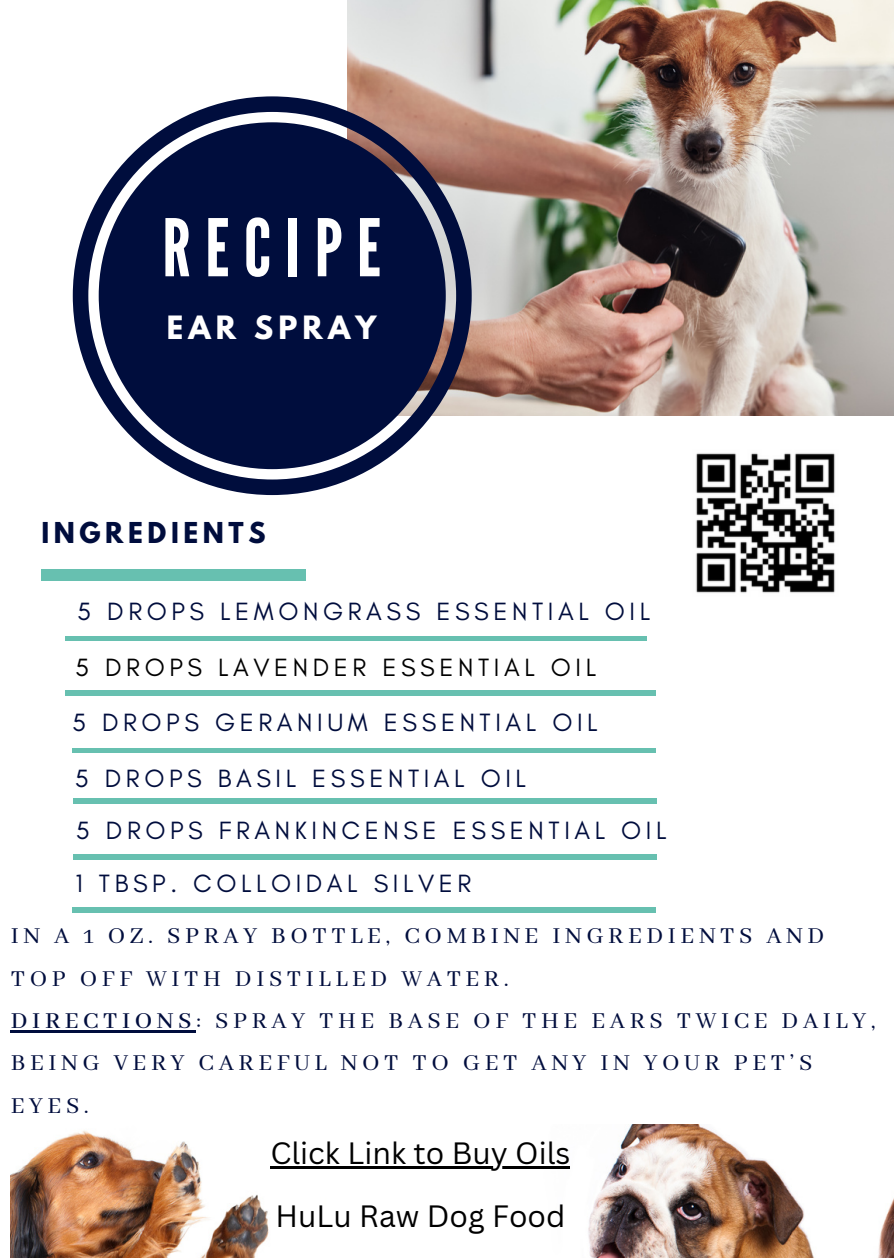
<style>
.page{position:relative;width:894px;height:1258px;background:#fff}
.page>*{position:absolute;margin:0;border:0;box-sizing:border-box;transform-origin:0 0}
.t1{font:79.2px "League Gothic";letter-spacing:.18em;color:#fff}
.t2{font:30px/62.7px "Canva Sans";color:#000}
.t3{font:700 28.5px "League Spartan";letter-spacing:.18em;color:#fff}
.t4{font:25.5px/42.3px "Abhaya Libre";letter-spacing:.18em;color:#000d3d}
.t5{font:25.5px/52.2px "Glacial Indifference";letter-spacing:.18em;color:#000d3d}
.t6{font:25.5px "Glacial Indifference";letter-spacing:.18em;color:#000}
.t7{font:700 25.5px "League Spartan";letter-spacing:.18em;color:#000d3d}
.s1{font-weight:500}
</style>
<div class="page">
<img style="left:347px;top:0;width:546px;height:416px">
<svg style="left:73px;top:96px;width:398px;height:399px"></svg>
<div style="left:99px;top:122px;width:346px;height:347px;background:#000d3d;border-radius:50%"></div>
<img style="left:11px;top:1124px;width:882px;height:134px">
<div style="left:41px;top:569px;width:264px;height:11px;background:#67c0b0"></div>
<hr style="left:66px;top:691px;width:590px;height:4px;background:#67c0b0">
<div style="left:66px;top:636px;width:581px;height:5px;background:#67c0b0"></div>
<hr style="left:72px;top:748px;width:583px;height:4px;background:#67c0b0">
<hr style="left:73px;top:799px;width:583px;height:4px;background:#67c0b0">
<hr style="left:73px;top:855px;width:583px;height:4px;background:#67c0b0">
<div style="left:72px;top:907px;width:583px;height:5px;background:#67c0b0"></div>
<img style="left:696px;top:453px;width:139px;height:140px">
<hr style="left:11px;top:1030px;width:185px;height:2px;background:#000d3d">
<hr style="left:270px;top:1167px;width:300px;height:2px;background:#000">
<h1 class="t1" style="left:162px;top:202px;width:220px">RECIPE</h1>
<p class="t3" style="left:167px;top:313px;width:211px">EAR SPRAY</p>
<p class="t7" style="left:41px;top:519px;width:225px">INGREDIENTS</p>
<p class="t5" style="left:77px;top:585px;width:574px">5 DROPS LEMONGRASS ESSENTIAL OIL</p>
<p class="t6" style="left:75px;top:652px;width:522px">5 DROPS LAVENDER ESSENTIAL OIL</p>
<p class="t5" style="left:72px;top:696px;width:527px">5 DROPS GERANIUM ESSENTIAL OIL</p>
<p class="t5" style="left:75px;top:752px;width:593px">5 DROPS BASIL ESSENTIAL OIL<br>5 DROPS FRANKINCENSE ESSENTIAL OIL<br>1 TBSP. COLLOIDAL SILVER</p>
<p class="t4" style="left:11px;top:915px;width:866px">IN A 1 OZ. SPRAY BOTTLE, COMBINE INGREDIENTS AND TOP OFF WITH DISTILLED WATER.<br><span class="s1">DIRECTIONS</span>: SPRAY THE BASE OF THE EARS TWICE DAILY, BEING VERY CAREFUL NOT TO GET ANY IN YOUR PET’S EYES.</p>
<p class="t2" style="left:270px;top:1121px;width:301px">Click Link to Buy Oils<br>HuLu Raw Dog Food</p>
</div>
